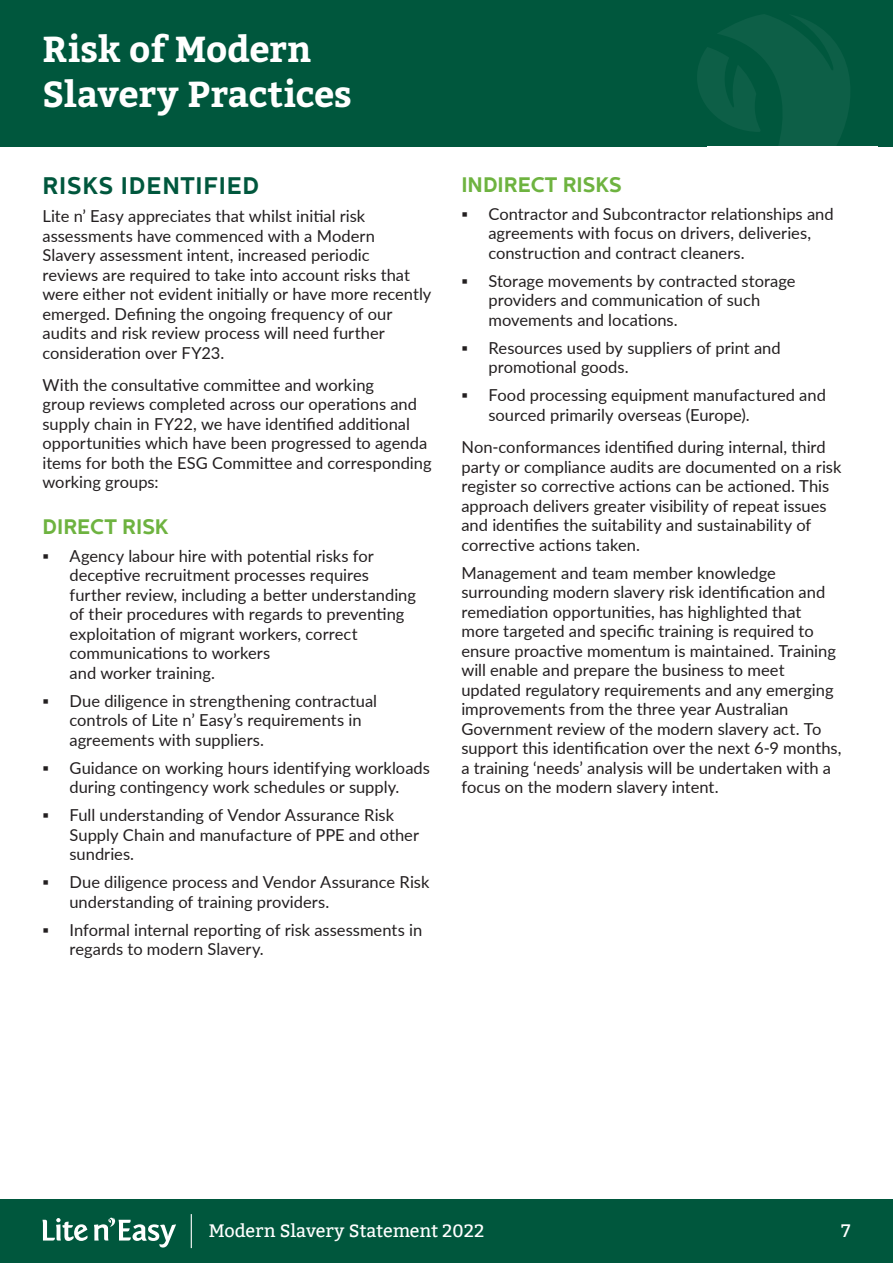
<style>
.page{position:relative;width:893px;height:1263px;background:#fff}
.page>*{position:absolute;margin:0;border:0;box-sizing:border-box;transform-origin:0 0}
.t1{font:700 36px/45px "Bitter";letter-spacing:-.005em;color:#fff}
.t2{font:700 24px "Centrale Sans";letter-spacing:.035em;color:#00573d}
.t3{font:700 21px "Centrale Sans";color:#6eb340}
.t4{font:18px "Bitter";letter-spacing:-.005em;color:#fff}
.t5{font:16.5px/19.5px "Lato";color:#231f20}
</style>
<div class="page">
<div style="left:0;top:1199px;width:893px;height:64px;background:#00573d"></div>
<svg style="left:43px;top:1218px;width:45px;height:23px"></svg>
<svg style="left:94px;top:1217px;width:82px;height:30px"></svg>
<hr style="left:191px;top:1214px;width:1px;height:34px;background:#fff">
<div style="left:0;top:0;width:893px;height:146px;background:#00573d"></div>
<svg style="left:697px;top:14px;width:153px;height:133px"></svg>
<div style="left:707px;top:146px;width:170px;height:110px;background:#fff"></div>
<h1 class="t1" style="left:43px;top:27px;width:311px">Risk of Modern<br>Slavery Practices</h1>
<h2 class="t2" style="left:43px;top:171px;width:218px">RISKS IDENTIFIED</h2>
<p class="t5" style="left:43px;top:206px;width:390px">Lite n’ Easy appreciates that whilst initial risk assessments have commenced with a Modern Slavery assessment intent, increased periodic<br>reviews are required to take into account risks that were either not evident initially or have more recently emerged. Defining the ongoing frequency of our audits and risk review process will need further consideration over FY23.</p>
<p class="t5" style="left:43px;top:374px;width:391px">With the consultative committee and working<br>group reviews completed across our operations and supply chain in FY22, we have identified additional opportunities which have been progressed to agenda items for both the ESG Committee and corresponding working groups:</p>
<p class="t3" style="left:43px;top:514px;width:127px">DIRECT RISK</p>
<p class="t5" style="left:70px;top:545px;width:348px;text-indent:-27px">▪ Agency labour hire with potential risks for deceptive recruitment processes requires further review, including a better understanding of their procedures with regards to preventing exploitation of migrant workers, correct communications to workers<br>and worker training.</p>
<p class="t5" style="left:69px;top:690px;width:309px;text-indent:-27px">▪ Due diligence in strengthening contractual controls of Lite n’ Easy’s requirements in agreements with suppliers.</p>
<p class="t5" style="left:42px;top:757px;width:389px;text-align:center">▪ Guidance on working hours identifying workloads during contingency work schedules or supply.</p>
<p class="t5" style="left:69px;top:805px;width:351px;text-indent:-27px">▪ Full understanding of Vendor Assurance Risk<br>Supply Chain and manufacture of PPE and other sundries.</p>
<p class="t5" style="left:69px;top:872px;width:361px;text-indent:-27px">▪ Due diligence process and Vendor Assurance Risk understanding of training providers.</p>
<p class="t5" style="left:69px;top:919px;width:354px;text-indent:-27px">▪ Informal internal reporting of risk assessments in regards to modern Slavery.</p>
<p class="t3" style="left:461px;top:172px;width:162px">INDIRECT RISKS</p>
<p class="t5" style="left:488px;top:203px;width:347px;text-indent:-27px">▪ Contractor and Subcontractor relationships and agreements with focus on drivers, deliveries, construction and contract cleaners.</p>
<p class="t5" style="left:488px;top:270px;width:309px;text-indent:-27px">▪ Storage movements by contracted storage providers and communication of such movements and locations.</p>
<p class="t5" style="left:488px;top:337px;width:294px;text-indent:-27px">▪ Resources used by suppliers of print and promotional goods.</p>
<p class="t5" style="left:488px;top:385px;width:339px;text-indent:-27px">▪ Food processing equipment manufactured and sourced primarily overseas (Europe).</p>
<p class="t5" style="left:461px;top:437px;width:381px">Non-conformances identified during internal, third party or compliance audits are documented on a risk register so corrective actions can be actioned. This approach delivers greater visibility of repeat issues and identifies the suitability and sustainability of corrective actions taken.</p>
<p class="t5" style="left:461px;top:562px;width:382px">Management and team member knowledge surrounding modern slavery risk identification and remediation opportunities, has highlighted that more targeted and specific training is required to ensure proactive momentum is maintained. Training will enable and prepare the business to meet updated regulatory requirements and any emerging improvements from the three year Australian Government review of the modern slavery act. To support this identification over the next 6-9 months, a training ‘needs’ analysis will be undertaken with a focus on the modern slavery intent.</p>
<p class="t4" style="left:209px;top:1220px;width:277px">Modern Slavery Statement 2022</p>
<p class="t4" style="left:841px;top:1220px;width:11px">7</p>
</div>
